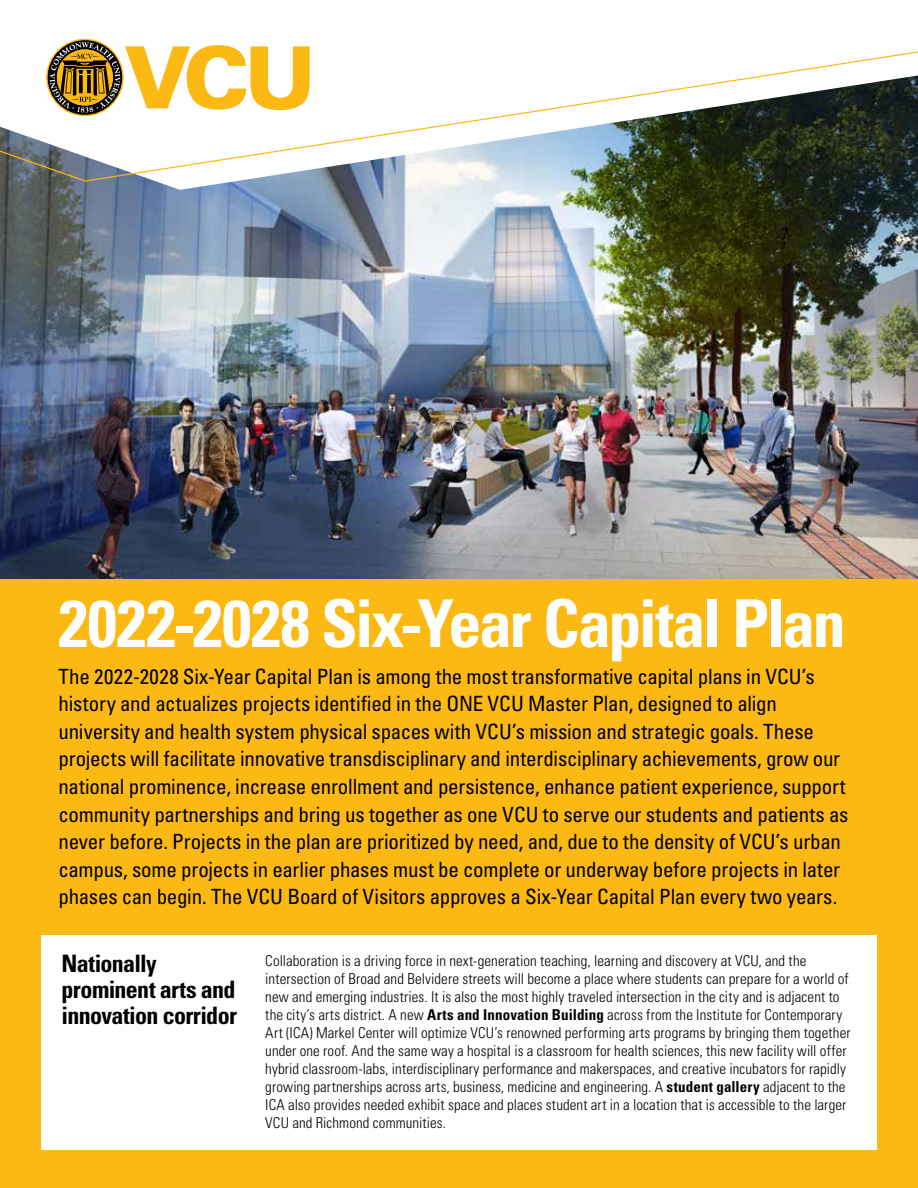
<style>
.page{position:relative;width:918px;height:1188px;background:#fff}
.page>*{position:absolute;margin:0;border:0;box-sizing:border-box;transform-origin:0 0}
.body_subhead{font:700 condensed 66px "Univers LT Std";letter-spacing:-.03em;color:#fff}
.Subhead{font:700 condensed 24px/25.8px "Univers LT Std";letter-spacing:-.025em;color:#000}
.body_subhead-2{font:condensed 21px/27.6px "Univers LT Std";letter-spacing:-.01em;color:#000}
.body_subhead-3{font:300 condensed 15px/18px "Univers LT Std";letter-spacing:.005em;color:#000}
.s1{font-weight:700}
</style>
<div class="page">
<img style="left:0;top:190px;width:918px;height:389px">
<img style="left:0;top:182px;width:918px;height:8px">
<svg style="left:0;top:38px;width:918px;height:144px"></svg>
<svg style="left:48px;top:40px;width:262px;height:75px"></svg>
<div style="left:0;top:579px;width:918px;height:609px;background:#fdb913"></div>
<div style="left:41px;top:935px;width:836px;height:214px;background:#fff"></div>
<p class="body_subhead" style="left:58px;top:583px;width:789px">2022-2028 Six-Year Capital Plan</p>
<p class="body_subhead-2" style="left:58px;top:662px;width:792px">The 2022-2028 Six-Year Capital Plan is among the most transformative capital plans in VCU’s history and actualizes projects identified in the ONE VCU Master Plan, designed to align university and health system physical spaces with VCU’s mission and strategic goals. These projects will facilitate innovative transdisciplinary and interdisciplinary achievements, grow our national prominence, increase enrollment and persistence, enhance patient experience, support community partnerships and bring us together as one VCU to serve our students and patients as never before. Projects in the plan are prioritized by need, and, due to the density of VCU’s urban campus, some projects in earlier phases must be complete or underway before projects in later phases can begin. The VCU Board of Visitors approves a Six-Year Capital Plan every two years.</p>
<p class="Subhead" style="left:62px;top:951px;width:177px">Nationally prominent arts and innovation corridor</p>
<p class="body_subhead-3" style="left:265px;top:952px;width:587px">Collaboration is a driving force in next-generation teaching, learning and discovery at VCU, and the intersection of Broad and Belvidere streets will become a place where students can prepare for a world of new and emerging industries. It is also the most highly traveled intersection in the city and is adjacent to the city’s arts district. A new <span class="s1">Arts and Innovation Building</span> across from the Institute for Contemporary Art (ICA) Markel Center will optimize VCU’s renowned performing arts programs by bringing them together under one roof. And the same way a hospital is a classroom for health sciences, this new facility will offer hybrid classroom-labs, interdisciplinary performance and makerspaces, and creative incubators for rapidly growing partnerships across arts, business, medicine and engineering. A <span class="s1">student gallery</span> adjacent to the ICA also provides needed exhibit space and places student art in a location that is accessible to the larger VCU and Richmond communities.</p>
</div>
